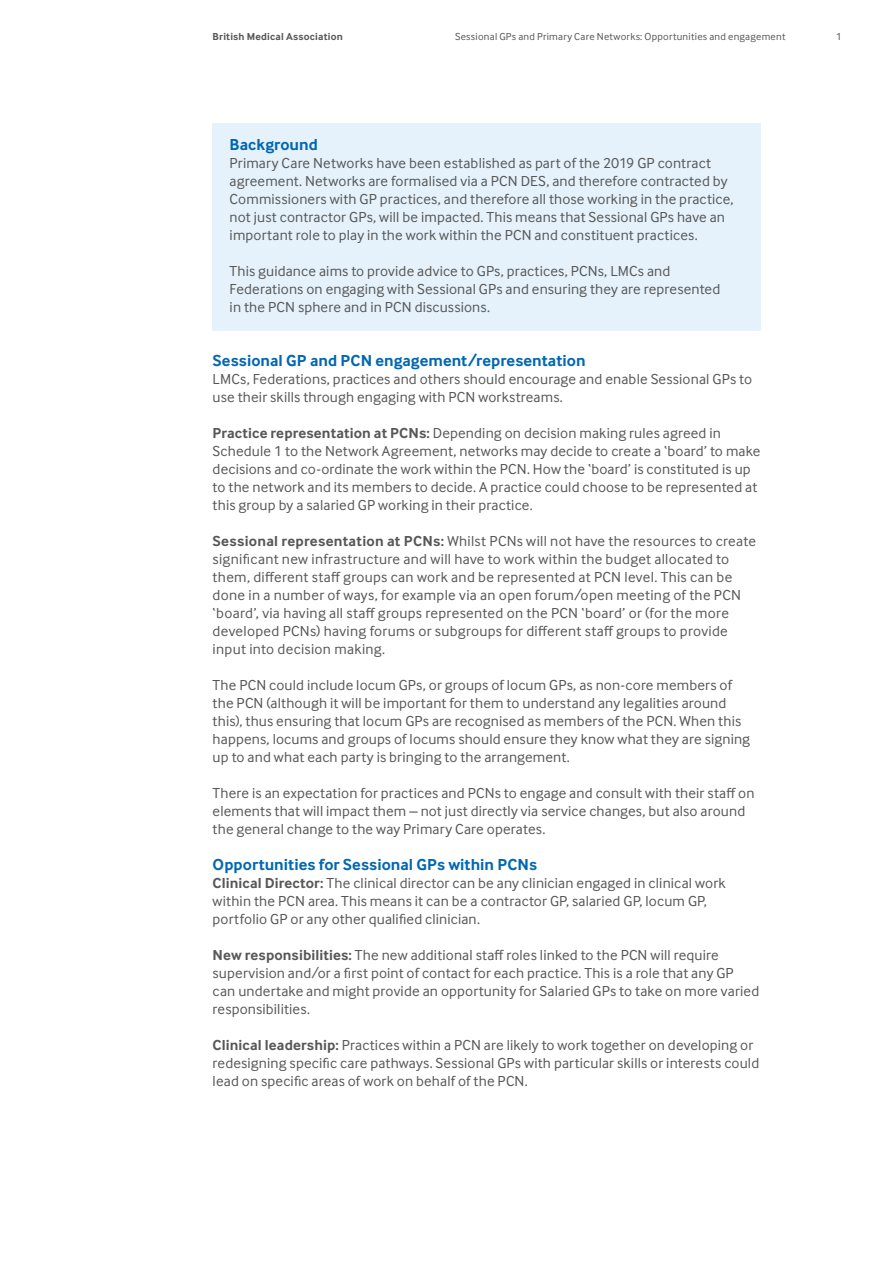
<style>
.page{position:relative;width:893px;height:1263px;background:#fff}
.page>*{position:absolute;margin:0;border:0;box-sizing:border-box;transform-origin:0 0}
.t1{font:700 16.5px "Inter Face";letter-spacing:.005em;color:#0067b1}
.t2{font:15px/18px "Inter Face";letter-spacing:.01em;color:#575756}
.t3{font:10.5px "Inter Face";letter-spacing:.025em;color:#575756}
.t4{font:700 10.5px "Inter Face";letter-spacing:.02em;color:#575756}
.s1{font-weight:700}
</style>
<div class="page">
<div style="left:213px;top:123px;width:548px;height:207px;background:#e5f2fc"></div>
<p class="t4" style="left:213px;top:30px;width:132px">British Medical Association</p>
<p class="t3" style="left:455px;top:31px;width:332px">Sessional GPs and Primary Care Networks: Opportunities and engagement</p>
<p class="t3" style="left:836px;top:31px;width:7px">1</p>
<p class="t1" style="left:230px;top:135px;width:90px">Background</p>
<p class="t2" style="left:230px;top:154px;width:506px">Primary Care Networks have been established as part of the 2019 GP contract agreement. Networks are formalised via a PCN DES, and therefore contracted by Commissioners with GP practices, and therefore all those working in the practice, not just contractor GPs, will be impacted. This means that Sessional GPs have an important role to play in the work within the PCN and constituent practices.</p>
<p class="t2" style="left:230px;top:262px;width:492px">This guidance aims to provide advice to GPs, practices, PCNs, LMCs and<br>Federations on engaging with Sessional GPs and ensuring they are represented in the PCN sphere and in PCN discussions.</p>
<p class="t1" style="left:213px;top:351px;width:375px">Sessional GP and PCN engagement/representation</p>
<p class="t2" style="left:213px;top:370px;width:541px">LMCs, Federations, practices and others should encourage and enable Sessional GPs to use their skills through engaging with PCN workstreams.</p>
<p class="t2" style="left:213px;top:424px;width:549px"><span class="s1">Practice representation at PCNs:</span> Depending on decision making rules agreed in Schedule 1 to the Network Agreement, networks may decide to create a ‘board’ to make decisions and co-ordinate the work within the PCN. How the ‘board’ is constituted is up to the network and its members to decide. A practice could choose to be represented at this group by a salaried GP working in their practice.</p>
<p class="t2" style="left:213px;top:532px;width:545px"><span class="s1">Sessional representation at PCNs:</span> Whilst PCNs will not have the resources to create significant new infrastructure and will have to work within the budget allocated to them, different staff groups can work and be represented at PCN level. This can be done in a number of ways, for example via an open forum/open meeting of the PCN ‘board’, via having all staff groups represented on the PCN ‘board’ or (for the more developed PCNs) having forums or subgroups for different staff groups to provide input into decision making.</p>
<p class="t2" style="left:213px;top:676px;width:539px">The PCN could include locum GPs, or groups of locum GPs, as non-core members of the PCN (although it will be important for them to understand any legalities around this), thus ensuring that locum GPs are recognised as members of the PCN. When this happens, locums and groups of locums should ensure they know what they are signing up to and what each party is bringing to the arrangement.</p>
<p class="t2" style="left:213px;top:784px;width:543px">There is an expectation for practices and PCNs to engage and consult with their staff on elements that will impact them – not just directly via service changes, but also around the general change to the way Primary Care operates.</p>
<p class="t1" style="left:213px;top:855px;width:326px">Opportunities for Sessional GPs within PCNs</p>
<p class="t2" style="left:213px;top:874px;width:515px"><span class="s1">Clinical Director:</span> The clinical director can be any clinician engaged in clinical work within the PCN area. This means it can be a contractor GP, salaried GP, locum GP, portfolio GP or any other qualified clinician.</p>
<p class="t2" style="left:213px;top:946px;width:548px"><span class="s1">New responsibilities:</span> The new additional staff roles linked to the PCN will require supervision and/or a first point of contact for each practice. This is a role that any GP can undertake and might provide an opportunity for Salaried GPs to take on more varied responsibilities.</p>
<p class="t2" style="left:213px;top:1036px;width:548px"><span class="s1">Clinical leadership:</span> Practices within a PCN are likely to work together on developing or redesigning specific care pathways. Sessional GPs with particular skills or interests could lead on specific areas of work on behalf of the PCN.</p>
</div>
